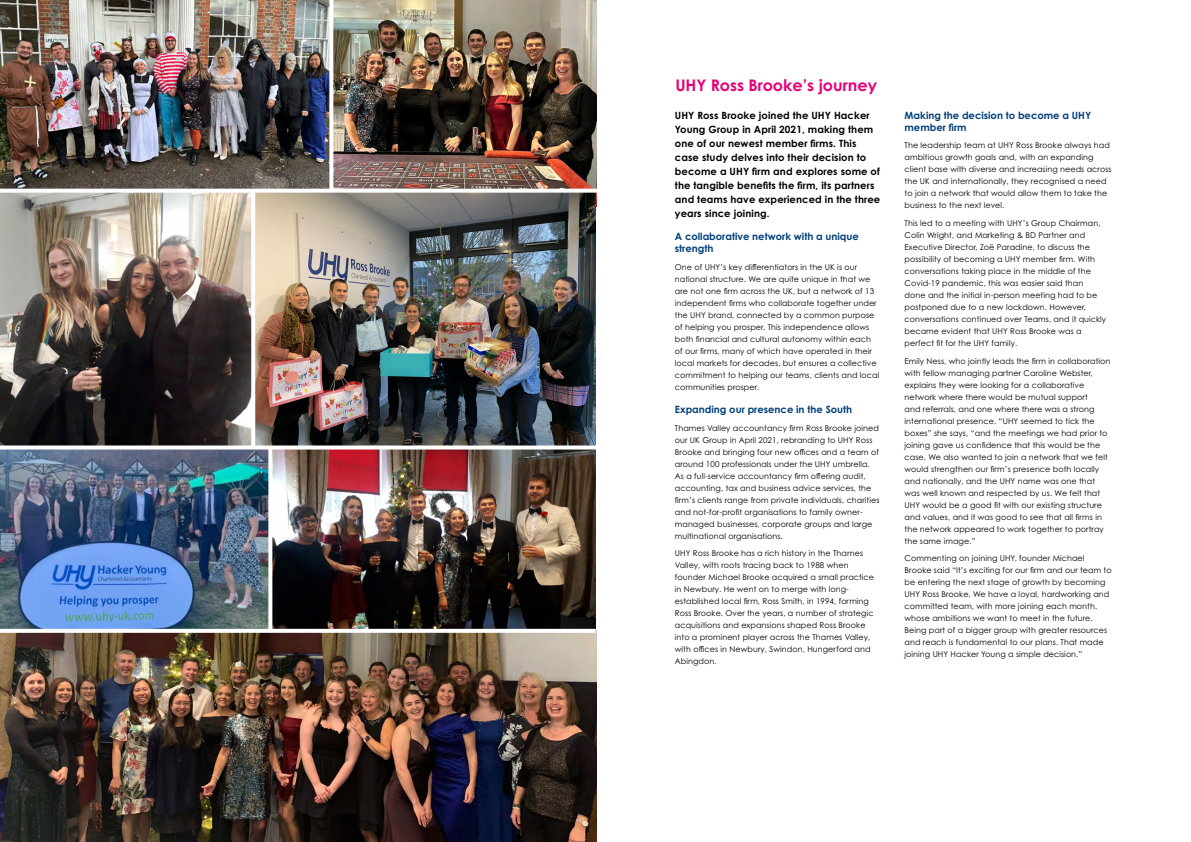
<style>
.page{position:relative;width:1191px;height:842px;background:#fff}
.page>*{position:absolute;margin:0;border:0;box-sizing:border-box;transform-origin:0 0}
.t1{font:700 16px "Century Gothic Pro";color:#e60076}
.t2{font:700 10px/14px "Century Gothic Pro";letter-spacing:.01em;color:#000}
.t3{font:700 10px/12px "Century Gothic Pro";color:#003f79}
.t4{font:8px/12px "Century Gothic Pro";letter-spacing:.01em;color:#000}
</style>
<div class="page">
<img style="left:0;top:633px;width:596px;height:209px">
<img style="left:272px;top:449px;width:323px;height:180px">
<img style="left:333px;top:0;width:263px;height:207px">
<img style="left:0;top:193px;width:268px;height:436px">
<img style="left:0;top:0;width:329px;height:189px">
<img style="left:255px;top:193px;width:340px;height:252px">
<svg style="left:0;top:189px;width:597px;height:4px"></svg>
<svg style="left:0;top:445px;width:596px;height:4px"></svg>
<svg style="left:0;top:629px;width:596px;height:4px"></svg>
<svg style="left:329px;top:0;width:4px;height:191px"></svg>
<svg style="left:251px;top:191px;width:4px;height:256px"></svg>
<svg style="left:268px;top:447px;width:4px;height:185px"></svg>
<h1 class="t1" style="left:675px;top:75px;width:203px">UHY Ross Brooke’s journey</h1>
<p class="t2" style="left:675px;top:108px;width:207px">UHY Ross Brooke joined the UHY Hacker Young Group in April 2021, making them one of our newest member firms. This case study delves into their decision to become a UHY firm and explores some of the tangible benefits the firm, its partners and teams have experienced in the three years since joining.</p>
<p class="t3" style="left:675px;top:230px;width:185px">A collaborative network with a unique strength</p>
<p class="t4" style="left:675px;top:261px;width:206px">One of UHY’s key differentiators in the UK is our national structure. We are quite unique in that we are not one firm across the UK, but a network of 13 independent firms who collaborate together under the UHY brand, connected by a common purpose of helping you prosper. This independence allows both financial and cultural autonomy within each of our firms, many of which have operated in their local markets for decades, but ensures a collective commitment to helping our teams, clients and local communities prosper.</p>
<p class="t3" style="left:675px;top:403px;width:179px">Expanding our presence in the South</p>
<p class="t4" style="left:675px;top:422px;width:206px">Thames Valley accountancy firm Ross Brooke joined our UK Group in April 2021, rebranding to UHY Ross Brooke and bringing four new offices and a team of around 100 professionals under the UHY umbrella.<br>As a full-service accountancy firm offering audit, accounting, tax and business advice services, the firm’s clients range from private individuals, charities and not-for-profit organisations to family owner&shy;managed businesses, corporate groups and large multinational organisations.</p>
<p class="t4" style="left:675px;top:547px;width:201px">UHY Ross Brooke has a rich history in the Thames Valley, with roots tracing back to 1988 when founder Michael Brooke acquired a small practice in Newbury. He went on to merge with long&shy;established local firm, Ross Smith, in 1994, forming Ross Brooke. Over the years, a number of strategic acquisitions and expansions shaped Ross Brooke into a prominent player across the Thames Valley, with offices in Newbury, Swindon, Hungerford and Abingdon.</p>
<p class="t3" style="left:904px;top:109px;width:188px">Making the decision to become a UHY member firm</p>
<p class="t4" style="left:904px;top:139px;width:208px">The leadership team at UHY Ross Brooke always had ambitious growth goals and, with an expanding client base with diverse and increasing needs across the UK and internationally, they recognised a need to join a network that would allow them to take the business to the next level.</p>
<p class="t4" style="left:904px;top:217px;width:203px">This led to a meeting with UHY’s Group Chairman, Colin Wright, and Marketing &amp; BD Partner and Executive Director, Zoë Paradine, to discuss the possibility of becoming a UHY member firm. With conversations taking place in the middle of the Covid-19 pandemic, this was easier said than<br>done and the initial in-person meeting had to be postponed due to a new lockdown. However, conversations continued over Teams, and it quickly became evident that UHY Ross Brooke was a perfect fit for the UHY family.</p>
<p class="t4" style="left:904px;top:355px;width:207px">Emily Ness, who jointly leads the firm in collaboration with fellow managing partner Caroline Webster, explains they were looking for a collaborative network where there would be mutual support<br>and referrals, and one where there was a strong international presence. “UHY seemed to tick the boxes” she says, “and the meetings we had prior to joining gave us confidence that this would be the case. We also wanted to join a network that we felt would strengthen our firm’s presence both locally and nationally, and the UHY name was one that was well known and respected by us. We felt that UHY would be a good fit with our existing structure and values, and it was good to see that all firms in the network appeared to work together to portray the same image.”</p>
<p class="t4" style="left:904px;top:552px;width:208px">Commenting on joining UHY, founder Michael Brooke said “It’s exciting for our firm and our team to be entering the next stage of growth by becoming UHY Ross Brooke. We have a loyal, hardworking and committed team, with more joining each month, whose ambitions we want to meet in the future.<br>Being part of a bigger group with greater resources and reach is fundamental to our plans. That made joining UHY Hacker Young a simple decision.”</p>
</div>
